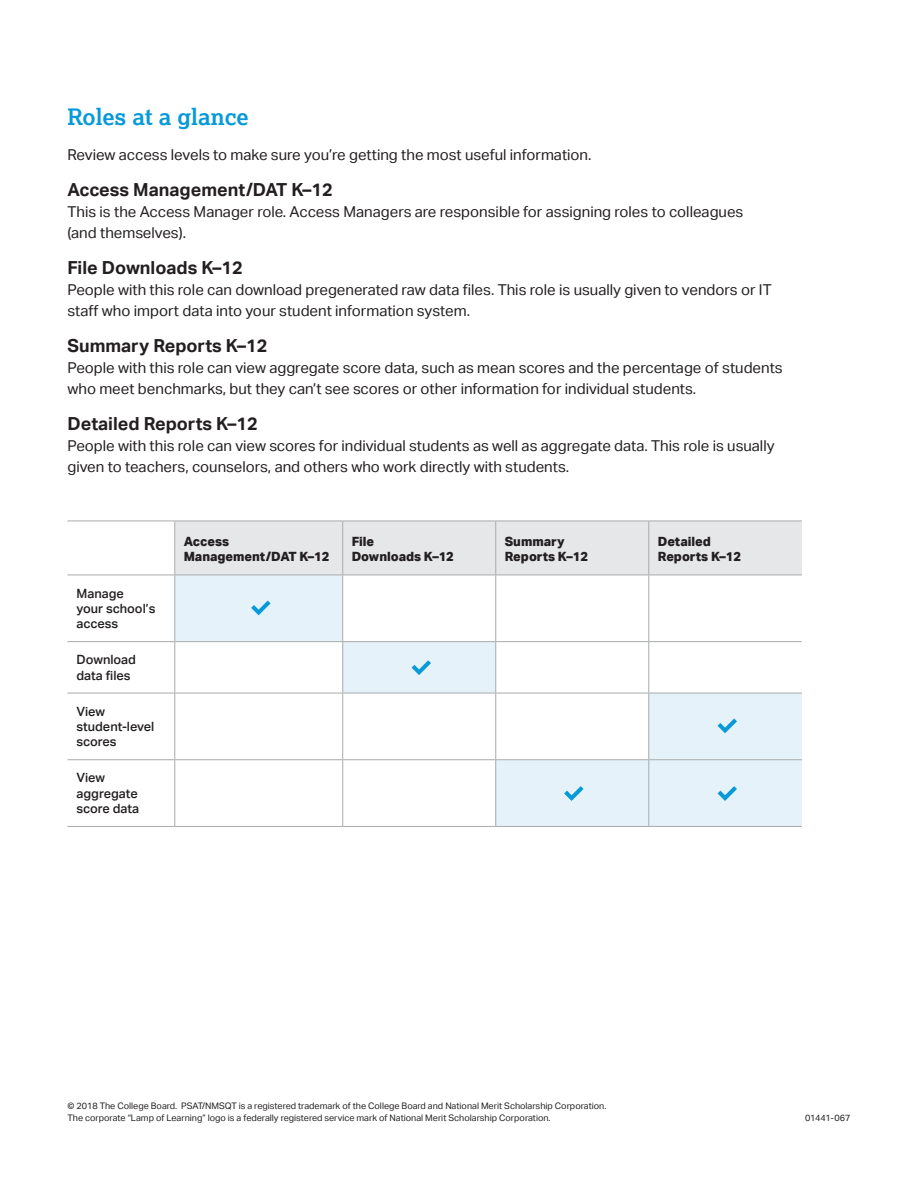
<style>
.page{position:relative;width:918px;height:1188px;background:#fff}
.page>*{position:absolute;margin:0;border:0;box-sizing:border-box;transform-origin:0 0}
.t1{font:700 22.5px "Lexia";color:#069ad9}
.t2{font:700 18px "Aktiv Grotesk";color:#231f20}
.t3{font:15px/21px "Aktiv Grotesk";color:#231f20}
.t4{font:500 12.75px/15.3px "Aktiv Grotesk";color:#231f20}
.t5{font:800 12.75px/15.3px "Aktiv Grotesk";letter-spacing:-.005em;color:#231f20}
.t6{font:9px/11.7px "Aktiv Grotesk";color:#231f20}
</style>
<div class="page">
<div style="left:175px;top:521px;width:168px;height:54px;background:#e6e7e9"></div>
<div style="left:343px;top:521px;width:153px;height:54px;background:#e6e7e9"></div>
<div style="left:496px;top:521px;width:153px;height:54px;background:#e6e7e9"></div>
<div style="left:649px;top:521px;width:153px;height:54px;background:#e6e7e9"></div>
<div style="left:175px;top:575px;width:168px;height:67px;background:#e6f2fa"></div>
<div style="left:343px;top:642px;width:153px;height:51px;background:#e6f2fa"></div>
<div style="left:649px;top:693px;width:153px;height:67px;background:#e6f2fa"></div>
<div style="left:496px;top:760px;width:153px;height:66px;background:#e6f2fa"></div>
<div style="left:649px;top:760px;width:153px;height:66px;background:#e6f2fa"></div>
<hr style="left:68px;top:521px;width:107px;height:1px;background:#a8abac">
<hr style="left:175px;top:521px;width:168px;height:1px;background:#a8abac">
<hr style="left:174px;top:521px;width:1px;height:54px;background:#a8abac">
<hr style="left:343px;top:521px;width:153px;height:1px;background:#a8abac">
<hr style="left:342px;top:521px;width:1px;height:54px;background:#a8abac">
<hr style="left:496px;top:521px;width:153px;height:1px;background:#a8abac">
<hr style="left:495px;top:521px;width:1px;height:54px;background:#a8abac">
<hr style="left:649px;top:521px;width:153px;height:1px;background:#a8abac">
<hr style="left:648px;top:521px;width:1px;height:54px;background:#a8abac">
<hr style="left:68px;top:575px;width:107px;height:1px;background:#a8abac">
<hr style="left:175px;top:575px;width:168px;height:1px;background:#a8abac">
<hr style="left:174px;top:575px;width:1px;height:66px;background:#a8abac">
<hr style="left:343px;top:575px;width:153px;height:1px;background:#a8abac">
<hr style="left:342px;top:575px;width:1px;height:66px;background:#a8abac">
<hr style="left:496px;top:575px;width:153px;height:1px;background:#a8abac">
<hr style="left:495px;top:575px;width:1px;height:66px;background:#a8abac">
<hr style="left:649px;top:575px;width:153px;height:1px;background:#a8abac">
<hr style="left:648px;top:575px;width:1px;height:66px;background:#a8abac">
<hr style="left:68px;top:641px;width:107px;height:1px;background:#a8abac">
<hr style="left:175px;top:641px;width:168px;height:1px;background:#a8abac">
<hr style="left:174px;top:642px;width:1px;height:51px;background:#a8abac">
<hr style="left:343px;top:641px;width:153px;height:1px;background:#a8abac">
<hr style="left:342px;top:642px;width:1px;height:51px;background:#a8abac">
<hr style="left:496px;top:641px;width:153px;height:1px;background:#a8abac">
<hr style="left:495px;top:642px;width:1px;height:51px;background:#a8abac">
<hr style="left:649px;top:641px;width:153px;height:1px;background:#a8abac">
<hr style="left:648px;top:642px;width:1px;height:51px;background:#a8abac">
<hr style="left:68px;top:693px;width:107px;height:1px;background:#a8abac">
<hr style="left:175px;top:693px;width:168px;height:1px;background:#a8abac">
<hr style="left:174px;top:693px;width:1px;height:66px;background:#a8abac">
<hr style="left:343px;top:693px;width:153px;height:1px;background:#a8abac">
<hr style="left:342px;top:693px;width:1px;height:66px;background:#a8abac">
<hr style="left:496px;top:693px;width:153px;height:1px;background:#a8abac">
<hr style="left:495px;top:693px;width:1px;height:66px;background:#a8abac">
<hr style="left:649px;top:693px;width:153px;height:1px;background:#a8abac">
<hr style="left:648px;top:693px;width:1px;height:66px;background:#a8abac">
<hr style="left:68px;top:759px;width:107px;height:1px;background:#a8abac">
<hr style="left:175px;top:759px;width:168px;height:1px;background:#a8abac">
<hr style="left:174px;top:760px;width:1px;height:66px;background:#a8abac">
<hr style="left:343px;top:759px;width:153px;height:1px;background:#a8abac">
<hr style="left:342px;top:760px;width:1px;height:66px;background:#a8abac">
<hr style="left:496px;top:759px;width:153px;height:1px;background:#a8abac">
<hr style="left:495px;top:760px;width:1px;height:66px;background:#a8abac">
<hr style="left:649px;top:759px;width:153px;height:1px;background:#a8abac">
<hr style="left:648px;top:760px;width:1px;height:66px;background:#a8abac">
<hr style="left:68px;top:826px;width:107px;height:1px;background:#a8abac">
<hr style="left:175px;top:826px;width:168px;height:1px;background:#a8abac">
<hr style="left:343px;top:826px;width:153px;height:1px;background:#a8abac">
<hr style="left:496px;top:826px;width:153px;height:1px;background:#a8abac">
<hr style="left:649px;top:826px;width:153px;height:1px;background:#a8abac">
<svg style="left:251px;top:601px;width:20px;height:14px"></svg>
<svg style="left:412px;top:660px;width:19px;height:15px"></svg>
<svg style="left:718px;top:718px;width:19px;height:15px"></svg>
<svg style="left:564px;top:786px;width:20px;height:15px"></svg>
<svg style="left:718px;top:786px;width:19px;height:15px"></svg>
<h2 class="t1" style="left:68px;top:103px;width:183px">Roles at a glance</h2>
<p class="t3" style="left:68px;top:144px;width:526px">Review access levels to make sure you’re getting the most useful information.</p>
<h3 class="t2" style="left:68px;top:179px;width:267px">Access Management/DAT K–12</h3>
<p class="t3" style="left:68px;top:201px;width:677px">This is the Access Manager role. Access Managers are responsible for assigning roles to colleagues (and themselves).</p>
<h3 class="t2" style="left:68px;top:257px;width:177px">File Downloads K–12</h3>
<p class="t3" style="left:67px;top:279px;width:706px">People with this role can download pregenerated raw data files. This role is usually given to vendors or IT staff who import data into your student information system.</p>
<h3 class="t2" style="left:68px;top:335px;width:201px">Summary Reports K–12</h3>
<p class="t3" style="left:67px;top:357px;width:717px">People with this role can view aggregate score data, such as mean scores and the percentage of students who meet benchmarks, but they can’t see scores or other information for individual students.</p>
<h3 class="t2" style="left:68px;top:413px;width:192px">Detailed Reports K–12</h3>
<p class="t3" style="left:67px;top:435px;width:709px">People with this role can view scores for individual students as well as aggregate data. This role is usually given to teachers, counselors, and others who work directly with students.</p>
<p class="t4" style="left:77px;top:585px;width:80px">Manage<br>your school’s access</p>
<p class="t4" style="left:77px;top:652px;width:61px">Download data files</p>
<p class="t4" style="left:77px;top:704px;width:79px">View student-level scores</p>
<p class="t4" style="left:77px;top:770px;width:64px">View aggregate score data</p>
<p class="t5" style="left:184px;top:534px;width:147px">Access<br>Management/DAT K–12</p>
<p class="t5" style="left:352px;top:534px;width:104px">File<br>Downloads K–12</p>
<p class="t5" style="left:505px;top:534px;width:85px">Summary<br>Reports K–12</p>
<p class="t5" style="left:658px;top:534px;width:85px">Detailed<br>Reports K–12</p>
<p class="t6" style="left:68px;top:1100px;width:540px">© 2018 The College Board. PSAT/NMSQT is a registered trademark of the College Board and National Merit Scholarship Corporation.<br>The corporate “Lamp of Learning” logo is a federally registered service mark of National Merit Scholarship Corporation.</p>
<p class="t6" style="left:805px;top:1112px;width:47px">01441-067</p>
</div>
